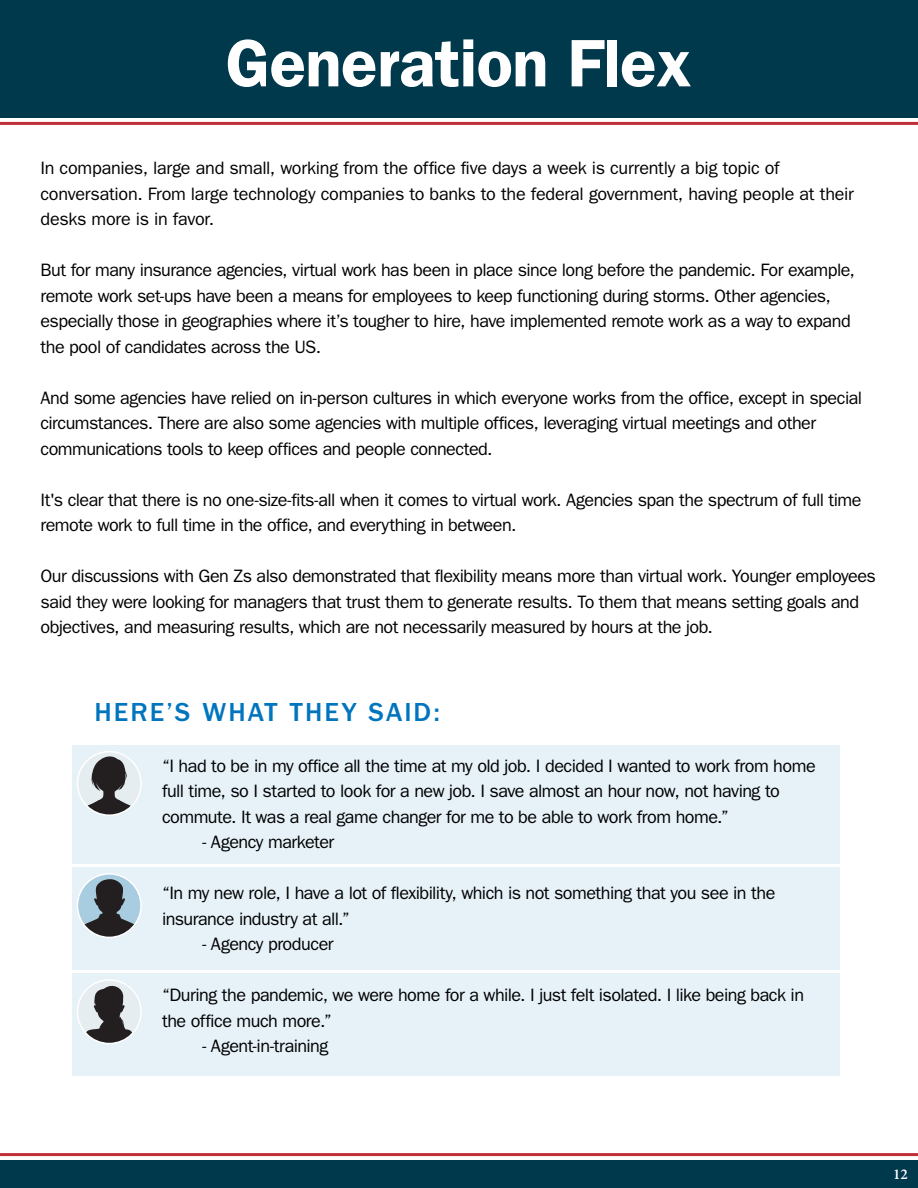
<style>
.page{position:relative;width:918px;height:1188px;background:#fff}
.page>*{position:absolute;margin:0;border:0;box-sizing:border-box;transform-origin:0 0}
.t1{font:600 67.35px "ITC Franklin Gothic Std";letter-spacing:-.01em;color:#fff}
.t2{font:500 27px "ITC Franklin Gothic Std";letter-spacing:.075em;color:#0075be}
.t3{font:18px/25.5px "ITC Franklin Gothic Std";letter-spacing:-.03em;color:#000}
.t4{font:600 15px "Minion Pro";color:#fff}
</style>
<div class="page">
<div style="left:0;top:1161px;width:918px;height:27px;background:#00384c"></div>
<hr style="left:0;top:1153px;width:918px;height:3px;background:#bf2f38">
<div style="left:0;top:0;width:918px;height:117px;background:#00384c"></div>
<hr style="left:0;top:122px;width:918px;height:3px;background:#bf2f38">
<div style="left:72px;top:745px;width:768px;height:119px;background:#e6f1f8"></div>
<div style="left:72px;top:867px;width:768px;height:103px;background:#e6f1f8"></div>
<div style="left:72px;top:974px;width:768px;height:102px;background:#e6f1f8"></div>
<div style="left:77px;top:752px;width:64px;height:63px;background:#e5edf0;border-radius:50%"></div>
<svg style="left:87px;top:752px;width:44px;height:63px"></svg>
<div style="left:77px;top:751px;width:65px;height:65px;border:1px solid #fff;border-radius:50%"></div>
<svg style="left:77px;top:874px;width:64px;height:63px"></svg>
<svg style="left:84px;top:879px;width:51px;height:58px;background:#68757d"></svg>
<div style="left:77px;top:873px;width:65px;height:65px;border:1px solid #fff;border-radius:50%"></div>
<div style="left:77px;top:980px;width:64px;height:64px;background:#e5edf0;border-radius:50%"></div>
<svg style="left:86px;top:983px;width:47px;height:60px"></svg>
<div style="left:77px;top:979px;width:65px;height:65px;border:1px solid #fff;border-radius:50%"></div>
<h1 class="t1" style="left:226px;top:23px;width:468px">Generation Flex</h1>
<p class="t3" style="left:40px;top:156px;width:815px">In companies, large and small, working from the office five days a week is currently a big topic of conversation. From large technology companies to banks to the federal government, having people at their desks more is in favor.</p>
<p class="t3" style="left:40px;top:258px;width:816px">But for many insurance agencies, virtual work has been in place since long before the pandemic. For example, remote work set-ups have been a means for employees to keep functioning during storms. Other agencies, especially those in geographies where it’s tougher to hire, have implemented remote work as a way to expand the pool of candidates across the US.</p>
<p class="t3" style="left:40px;top:385px;width:823px">And some agencies have relied on in-person cultures in which everyone works from the office, except in special circumstances. There are also some agencies with multiple offices, leveraging virtual meetings and other communications tools to keep offices and people connected.</p>
<p class="t3" style="left:40px;top:487px;width:823px">It's clear that there is no one-size-fits-all when it comes to virtual work. Agencies span the spectrum of full time remote work to full time in the office, and everything in between.</p>
<p class="t3" style="left:40px;top:564px;width:837px">Our discussions with Gen Zs also demonstrated that flexibility means more than virtual work. Younger employees said they were looking for managers that trust them to generate results. To them that means setting goals and objectives, and measuring results, which are not necessarily measured by hours at the job.</p>
<h2 class="t2" style="left:94px;top:696px;width:347px">HERE’S WHAT THEY SAID:</h2>
<p class="t3" style="left:162px;top:753px;width:655px">“I had to be in my office all the time at my old job. I decided I wanted to work from home full time, so I started to look for a new job. I save almost an hour now, not having to commute. It was a real game changer for me to be able to work from home.”</p>
<p class="t3" style="left:202px;top:829px;width:133px">- Agency marketer</p>
<p class="t3" style="left:162px;top:880px;width:615px">“In my new role, I have a lot of flexibility, which is not something that you see in the insurance industry at all.”</p>
<p class="t3" style="left:202px;top:931px;width:133px">- Agency producer</p>
<p class="t3" style="left:162px;top:982px;width:644px">“During the pandemic, we were home for a while. I just felt isolated. I like being back in the office much more.”</p>
<p class="t3" style="left:202px;top:1033px;width:127px">- Agent-in-training</p>
<p class="t4" style="left:893px;top:1164px;width:16px">12</p>
</div>
